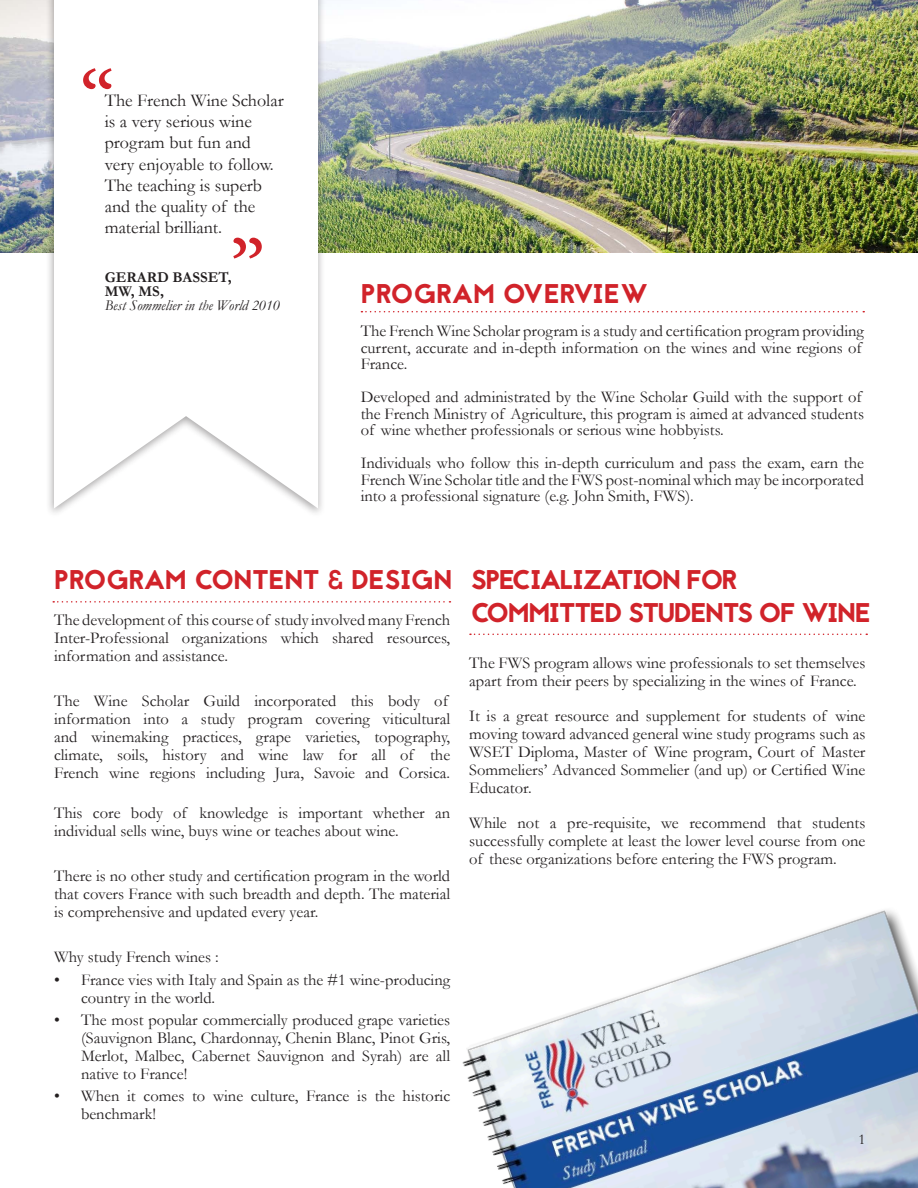
<style>
.page{position:relative;width:918px;height:1188px;background:#fff}
.page>*{position:absolute;margin:0;border:0;box-sizing:border-box;transform-origin:0 0}
.t1{font:90.45px "Minion Pro";color:#d1232a}
.t2{font:27px "Jaapokki";letter-spacing:-.05em;color:#d1232a}
.t3{font:27px "Jaapokki";letter-spacing:-.01em;color:#d1232a}
.t4{font:27px "Jaapokki";color:#d1232a}
.t5{font:18px/21.3px "Garamond";color:#231f20}
.t6{font:16.5px/18px "Garamond";color:#231f20}
.t7{font:italic 15px/13.8px "Garamond";color:#231f20}
.t8{font:15px "Garamond";color:#231f20}
.s1{font-weight:700;font-style:normal}
</style>
<div class="page">
<img style="left:0;top:0;width:918px;height:253px">
<div style="left:45px;top:0;width:281px;height:518px;background:#231f20;opacity:.4"></div>
<svg style="left:54px;top:0;width:264px;height:508px"></svg>
<img style="left:462px;top:910px;width:456px;height:278px">
<svg style="left:361px;top:311px;width:503px;height:1px"></svg>
<svg style="left:53px;top:601px;width:397px;height:2px"></svg>
<svg style="left:470px;top:634px;width:397px;height:1px"></svg>
<p class="t1" style="left:79px;top:44px;width:37px">“</p>
<p class="t5" style="left:105px;top:89px;width:180px">The French Wine Scholar is a very serious wine</p>
<p class="t5" style="left:105px;top:132px;width:148px">program but fun and</p>
<p class="t5" style="left:105px;top:153px;width:170px">very enjoyable to follow.<br>The teaching is superb and the quality of the material brilliant.</p>
<p class="t7" style="left:105px;top:270px;width:177px"><span class="s1">GERARD BASSET,<br>MW, MS,<br></span>Best Sommelier in the World 2010</p>
<p class="t1" style="left:266px;top:283px;width:37px;rotate:-180deg">“</p>
<p class="t4" style="left:361px;top:275px;width:290px">PROGRAM OVERVIEW</p>
<p class="t6" style="left:361px;top:323px;width:505px;line-height:16.5px">The French Wine Scholar program is a study and certification program providing current, accurate and in-depth information on the wines and wine regions of<br>France.</p>
<p class="t6" style="left:361px;top:389px;width:505px;line-height:16.5px">Developed and administrated by the Wine Scholar Guild with the support of the French Ministry of Agriculture, this program is aimed at advanced students of wine whether professionals or serious wine hobbyists.</p>
<p class="t6" style="left:361px;top:455px;width:505px;line-height:16.5px;text-align:justify">Individuals who follow this in-depth curriculum and pass the exam, earn the French Wine Scholar title and the FWS post-nominal which may be incorporated into a professional signature (e.g. John Smith, FWS).</p>
<p class="t3" style="left:54px;top:561px;width:400px">PROGRAM CONTENT &amp; DESIGN</p>
<p class="t2" style="left:471px;top:561px;width:268px">SPECIALIZATION FOR</p>
<p class="t2" style="left:471px;top:593px;width:402px">COMMITTED STUDENTS OF WINE</p>
<p class="t6" style="left:54px;top:610px;width:398px;text-align:justify">The development of this course of study involved many French Inter-Professional organizations which shared resources, information and assistance.</p>
<p class="t6" style="left:54px;top:691px;width:398px">The Wine Scholar Guild incorporated this body of information into a study program covering viticultural and winemaking practices, grape varieties, topography, climate, soils, history and wine law for all of the French wine regions including Jura, Savoie and Corsica.</p>
<p class="t6" style="left:54px;top:804px;width:398px">This core body of knowledge is important whether an individual sells wine, buys wine or teaches about wine.</p>
<p class="t6" style="left:54px;top:867px;width:398px;text-align:justify">There is no other study and certification program in the world that covers France with such breadth and depth. The material is comprehensive and updated every year.</p>
<p class="t6" style="left:54px;top:948px;width:166px">Why study French wines :</p>
<p class="t6" style="left:81px;top:970px;width:371px;text-indent:-27px">• France vies with Italy and Spain as the #1 wine-producing country in the world.</p>
<p class="t6" style="left:81px;top:1010px;width:371px;text-align:justify;text-indent:-27px">• The most popular commercially produced grape varieties (Sauvignon Blanc, Chardonnay, Chenin Blanc, Pinot Gris, Merlot, Malbec, Cabernet Sauvignon and Syrah) are all native to France!</p>
<p class="t6" style="left:81px;top:1087px;width:371px;text-indent:-27px">• When it comes to wine culture, France is the historic benchmark!</p>
<p class="t6" style="left:469px;top:653px;width:398px">The FWS program allows wine professionals to set themselves apart from their peers by specializing in the wines of France.</p>
<p class="t6" style="left:469px;top:706px;width:398px;text-align:justify">It is a great resource and supplement for students of wine moving toward advanced general wine study programs such as WSET Diploma, Master of Wine program, Court of Master Sommeliers’ Advanced Sommelier (and up) or Certified Wine Educator.</p>
<p class="t6" style="left:469px;top:813px;width:398px;text-align:justify">While not a pre-requisite, we recommend that students successfully complete at least the lower level course from one of these organizations before entering the FWS program.</p>
<p class="t8" style="left:858px;top:1130px;width:9px">1</p>
</div>
